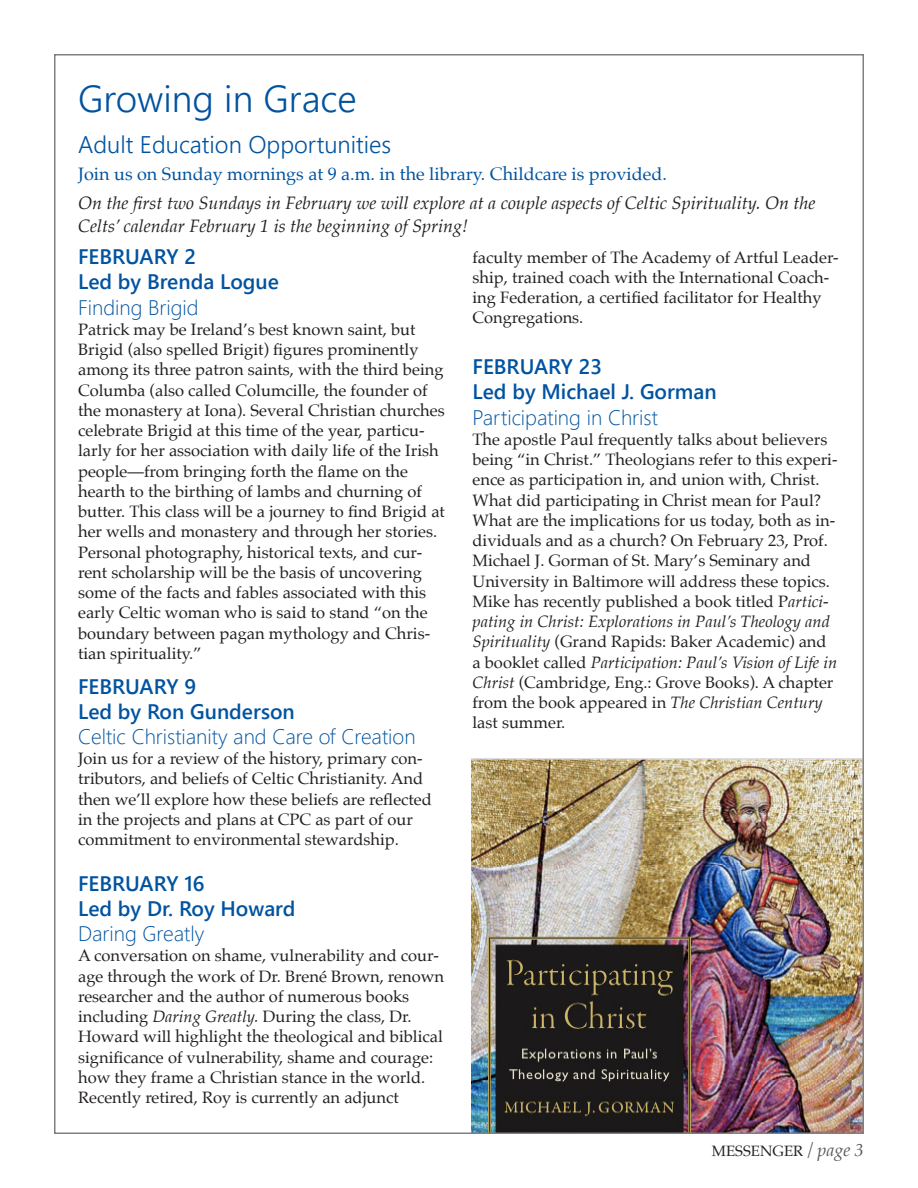
<style>
.page{position:relative;width:918px;height:1188px;background:#fff}
.page>*{position:absolute;margin:0;border:0;box-sizing:border-box;transform-origin:0 0}
.San_Serif_Headline_2{font:37.5px "Webly Sleek UI Semilight";color:#0153a0}
.San_Serif_Headline_2-2{font:24px "Webly Sleek UI Semilight";color:#0153a0}
.Upcoming_subhead_2{font:21px/25.2px "Webly Sleek UI Semibold";color:#0153a0}
.t1{font:21px/25.2px "Webly Sleek UI Light";color:#0153a0}
.Body_Text{font:21px/25.2px "Webly Sleek UI Semibold";color:#0153a0}
.t2{font:italic 18px/22.5px "Palatino";color:#231f20}
.San_Serif_Headline_2-3{font:18px "Palatino";color:#0153a0}
.Upcoming_subhead_2-2{font:16.5px/20.2px "Palatino";color:#231f20}
.Body_Text-2{font:16.5px/20.2px "Palatino";color:#231f20}
.t3{font:15px "Palatino";color:#231f20}
.s1{font-family:"Webly Sleek UI Light"}
.s2{font-family:"Webly Sleek UI Semibold"}
.s3{font-style:italic}
.s4{font-style:italic;font-size:18px;color:#57585a}
</style>
<div class="page">
<img style="left:471px;top:758px;width:390px;height:373px">
<p class="San_Serif_Headline_2" style="left:78px;top:70px;width:280px">Growing in Grace</p>
<p class="San_Serif_Headline_2-2" style="left:78px;top:126px;width:315px">Adult Education Opportunities</p>
<p class="San_Serif_Headline_2-3" style="left:78px;top:159px;width:590px">Join us on Sunday mornings at 9 a.m. in the library. Childcare is provided.</p>
<p class="t2" style="left:78px;top:192px;width:739px">On the first two Sundays in February we will explore at a couple aspects of Celtic Spirituality. On the<br>Celts’ calendar February 1 is the beginning of Spring!</p>
<p class="Body_Text" style="left:78px;top:243px;width:202px">FEBRUARY 2<br>Led by Brenda Logue<br><span class="s1">Finding Brigid</span></p>
<p class="Body_Text-2" style="left:78px;top:319px;width:368px">Patrick may be Ireland’s best known saint, but Brigid (also spelled Brigit) figures prominently among its three patron saints, with the third being Columba (also called Columcille, the founder of the monastery at Iona). Several Christian churches celebrate Brigid at this time of the year, particu&shy;larly for her association with daily life of the Irish people—from bringing forth the flame on the hearth to the birthing of lambs and churning of butter. This class will be a journey to find Brigid at her wells and monastery and through her stories.<br>Personal photography, historical texts, and cur&shy;rent scholarship will be the basis of uncovering some of the facts and fables associated with this early Celtic woman who is said to stand “on the boundary between pagan mythology and Chris&shy;tian spirituality.”</p>
<p class="t1" style="left:78px;top:673px;width:339px"><span class="s2">FEBRUARY 9<br>Led by Ron Gunderson<br></span>Celtic Christianity and Care of Creation</p>
<p class="Body_Text-2" style="left:78px;top:748px;width:355px">Join us for a review of the history, primary con&shy;tributors, and beliefs of Celtic Christianity. And then we’ll explore how these beliefs are reflected in the projects and plans at CPC as part of our commitment to environmental stewardship.</p>
<p class="Upcoming_subhead_2" style="left:78px;top:870px;width:219px">FEBRUARY 16<br>Led by Dr. Roy Howard<br><span class="s1">Daring Greatly</span></p>
<p class="Upcoming_subhead_2-2" style="left:78px;top:945px;width:367px">A conversation on shame, vulnerability and cour&shy;age through the work of Dr. Brené Brown, renown researcher and the author of numerous books including <span class="s3">Daring Greatly.</span> During the class, Dr.<br>Howard will highlight the theological and biblical significance of vulnerability, shame and courage: how they frame a Christian stance in the world.<br>Recently retired, Roy is currently an adjunct</p>
<p class="Upcoming_subhead_2-2" style="left:472px;top:247px;width:368px">faculty member of The Academy of Artful Leader&shy;ship, trained coach with the International Coach&shy;ing Federation, a certified facilitator for Healthy Congregations.</p>
<p class="Upcoming_subhead_2" style="left:472px;top:353px;width:246px">FEBRUARY 23<br>Led by Michael J. Gorman<br><span class="s1">Participating in Christ</span></p>
<p class="Upcoming_subhead_2-2" style="left:472px;top:429px;width:367px">The apostle Paul frequently talks about believers being “in Christ.” Theologians refer to this experi&shy;ence as participation in, and union with, Christ.<br>What did participating in Christ mean for Paul?<br>What are the implications for us today, both as in&shy;dividuals and as a church? On February 23, Prof.<br>Michael J. Gorman of St. Mary’s Seminary and University in Baltimore will address these topics.<br>Mike has recently published a book titled P<span class="s3">artici&shy;pating in Christ: Explorations in Paul’s Theology and Spirituality</span> (Grand Rapids: Baker Academic) and a booklet called <span class="s3">Participation: Paul’s Vision of Life in Christ</span> (Cambridge, Eng.: Grove Books). A chapter from the book appeared in <span class="s3">The Christian Century </span>last summer.</p>
<p class="t3" style="left:712px;top:1139px;width:154px">MESSENGER <span class="s4">/ page 3</span></p>
</div>
